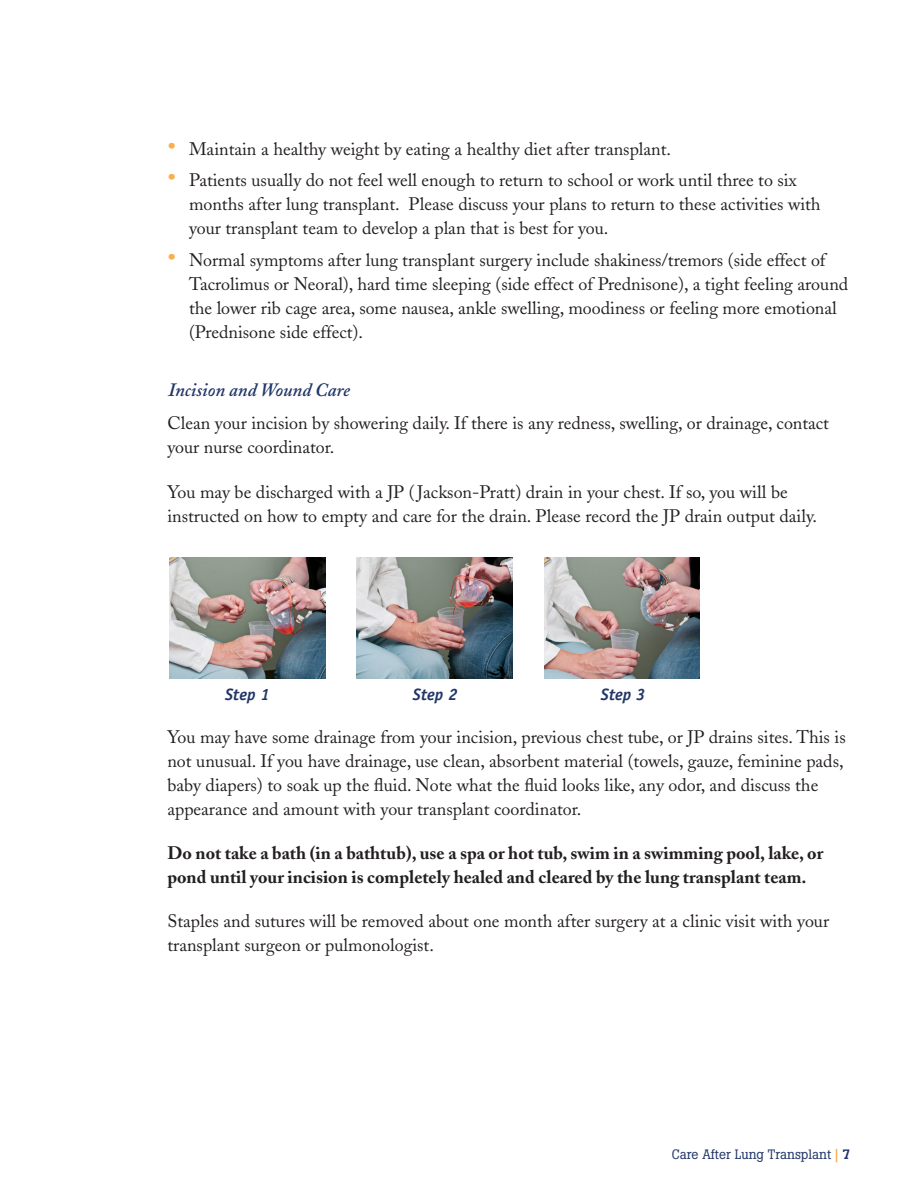
<style>
.page{position:relative;width:918px;height:1188px;background:#fff}
.page>*{position:absolute;margin:0;border:0;box-sizing:border-box;transform-origin:0 0}
.sub_sub{font:italic 600 18.75px "Adobe Caslon";color:#223668}
.body_copy{font:18px/24px "Adobe Caslon";color:#231f20}
.bulleted_copy{font:18px/24px "Adobe Caslon";color:#231f20}
.body_copy-2{font:700 18px/24px "Adobe Caslon";color:#231f20}
.t1{font:italic 700 16.5px "Officina Sans";color:#223668}
.t2{font:13.5px "Boton";color:#223668}
.s1{font-size:25.5px;color:#faae4c}
.s2{font-weight:500;color:#faae4c}
.s3{font-weight:500}
</style>
<div class="page">
<img style="left:170px;top:557px;width:155px;height:121px">
<img style="left:357px;top:557px;width:155px;height:121px">
<img style="left:544px;top:557px;width:156px;height:121px">
<p class="bulleted_copy" style="left:167px;top:137px;width:505px"><span class="s1">•</span> Maintain a healthy weight by eating a healthy diet after transplant.</p>
<p class="bulleted_copy" style="left:189px;top:168px;width:633px;text-indent:-22px"><span class="s1">•</span> Patients usually do not feel well enough to return to school or work until three to six months after lung transplant. Please discuss your plans to return to these activities with your transplant team to develop a plan that is best for you.</p>
<p class="body_copy" style="left:189px;top:248px;width:661px;text-indent:-22px"><span class="s1">•</span> Normal symptoms after lung transplant surgery include shakiness/tremors (side effect of Tacrolimus or Neoral), hard time sleeping (side effect of Prednisone), a tight feeling around the lower rib cage area, some nausea, ankle swelling, moodiness or feeling more emotional (Prednisone side effect).</p>
<p class="sub_sub" style="left:168px;top:379px;width:184px">Incision and Wound Care</p>
<p class="body_copy" style="left:167px;top:412px;width:663px">Clean your incision by showering daily. If there is any redness, swelling, or drainage, contact your nurse coordinator.</p>
<p class="body_copy" style="left:167px;top:480px;width:651px">You may be discharged with a JP ( Jackson-Pratt) drain in your chest. If so, you will be instructed on how to empty and care for the drain. Please record the JP drain output daily.</p>
<p class="t1" style="left:225px;top:684px;width:46px">Step 1</p>
<p class="t1" style="left:413px;top:684px;width:46px">Step 2</p>
<p class="t1" style="left:601px;top:684px;width:46px">Step 3</p>
<p class="body_copy" style="left:167px;top:725px;width:680px">You may have some drainage from your incision, previous chest tube, or JP drains sites. This is not unusual. If you have drainage, use clean, absorbent material (towels, gauze, feminine pads, baby diapers) to soak up the fluid. Note what the fluid looks like, any odor, and discuss the appearance and amount with your transplant coordinator.</p>
<p class="body_copy-2" style="left:167px;top:841px;width:657px">Do not take a bath (in a bathtub), use a spa or hot tub, swim in a swimming pool, lake, or pond until your incision is completely healed and cleared by the lung transplant team.</p>
<p class="body_copy" style="left:167px;top:910px;width:663px">Staples and sutures will be removed about one month after surgery at a clinic visit with your transplant surgeon or pulmonologist.</p>
<p class="t2" style="left:672px;top:1147px;width:180px">Care After Lung Transplant <span class="s2">|</span> <span class="s3">7</span></p>
</div>
